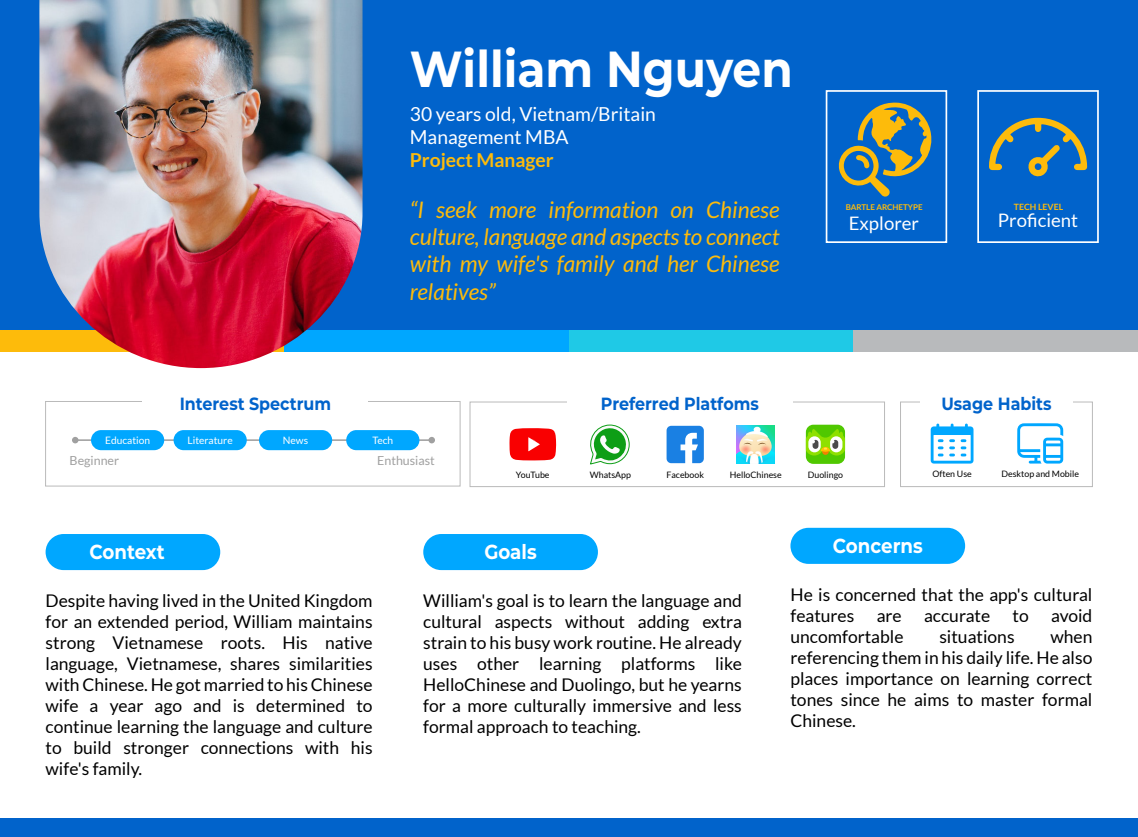
<style>
.page{position:relative;width:1138px;height:837px;background:#fff}
.page>*{position:absolute;margin:0;border:0;box-sizing:border-box;transform-origin:0 0}
.t1{font:700 50.57px "Montserrat";color:#fff;scale:.9 1}
.t2{font:italic 22.75px/27.3px "Lato";color:#fdbb0b;text-align:justify}
.t3{font:700 20.3px "Montserrat";color:#fff;scale:.9 1}
.t4{font:19.25px/23.1px "Lato";color:#fff}
.t5{font:700 19.25px "Lato";color:#fdbb0b}
.t6{font:18.55px "Lato";color:#fff}
.t7{font:700 17.68px "Montserrat";color:#0163cb;scale:.9 1}
.t8{font:17.5px/21px "Lato";color:#000;text-align:justify}
.t9{font:12.51px "Lato";color:#a0a0a0}
.t10{font:10.24px "Lato";color:#fff}
.t11{font:8.84px "Lato";color:#000}
.t12{font:700 8.66px "Lato";color:#fdbb0b}
.t13{font:700 7.96px "Lato";color:#fdbb0b}
</style>
<div class="page">
<div style="left:0;top:329px;width:284px;height:22px;background:#fdbb0b"></div>
<div style="left:284px;top:329px;width:285px;height:22px;background:#00a7ff"></div>
<div style="left:569px;top:329px;width:284px;height:22px;background:#1fc9e6"></div>
<div style="left:853px;top:329px;width:285px;height:22px;background:#b8babc"></div>
<div style="left:0;top:0;width:1138px;height:329px;background:#0163cb"></div>
<div style="left:977px;top:90px;width:121px;height:153px;border:2px solid #fff"></div>
<svg style="left:989px;top:118px;width:98px;height:59px"></svg>
<div style="left:825px;top:90px;width:122px;height:153px;border:2px solid #fff"></div>
<svg style="left:838px;top:102px;width:94px;height:95px"></svg>
<img style="left:39px;top:0;width:323px;height:368px">
<hr style="left:75px;top:439px;width:357px;height:2px;background:#a0a0a0">
<div style="left:174px;top:430px;width:73px;height:20px;background:#00a7ff;border-radius:10px"></div>
<div style="left:259px;top:430px;width:73px;height:20px;background:#00a7ff;border-radius:10px"></div>
<div style="left:346px;top:430px;width:73px;height:20px;background:#00a7ff;border-radius:10px"></div>
<div style="left:91px;top:430px;width:73px;height:20px;background:#00a7ff;border-radius:10px"></div>
<div style="left:72px;top:436px;width:6px;height:7px;background:#a0a0a0;border-radius:50%"></div>
<div style="left:428px;top:436px;width:7px;height:7px;background:#a0a0a0;border-radius:50%"></div>
<div style="left:45px;top:401px;width:415px;height:85px;border:1px solid #bababa"></div>
<div style="left:142px;top:393px;width:226px;height:23px;background:#fff"></div>
<div style="left:469px;top:401px;width:415px;height:85px;border:1px solid #bababa"></div>
<div style="left:567px;top:393px;width:225px;height:23px;background:#fff"></div>
<svg style="left:509px;top:428px;width:47px;height:32px;background:#f91e1f"></svg>
<div style="left:900px;top:401px;width:192px;height:85px;border:1px solid #bababa"></div>
<div style="left:920px;top:393px;width:152px;height:23px;background:#fff"></div>
<svg style="left:930px;top:423px;width:43px;height:40px"></svg>
<div style="left:0;top:818px;width:1138px;height:18px;background:#0163cb"></div>
<div style="left:46px;top:534px;width:174px;height:36px;background:#00a7ff;border-radius:18px"></div>
<div style="left:423px;top:534px;width:175px;height:36px;background:#00a7ff;border-radius:18px"></div>
<div style="left:790px;top:527px;width:175px;height:36px;background:#00a7ff;border-radius:18px"></div>
<svg style="left:666px;top:425px;width:38px;height:38px"></svg>
<img style="left:736px;top:425px;width:38px;height:38px">
<svg style="left:590px;top:424px;width:40px;height:40px"></svg>
<div style="left:806px;top:424px;width:39px;height:39px;background:#50c800;border-radius:7px"></div>
<svg style="left:806px;top:428px;width:39px;height:27px"></svg>
<svg style="left:1017px;top:423px;width:46px;height:40px"></svg>
<h1 class="t1" style="left:410px;top:32px;width:427px">William Nguyen</h1>
<p class="t4" style="left:410px;top:102px;width:247px">30 years old, Vietnam/Britain<br>Management MBA</p>
<p class="t5" style="left:410px;top:149px;width:145px">Project Manager</p>
<h2 class="t2" style="left:410px;top:196px;width:371px">“I seek more information on Chinese culture, language and aspects to connect with my wife's family and her Chinese relatives”</h2>
<p class="t13" style="left:845px;top:202px;width:78px">BARTLE ARCHETYPE</p>
<p class="t6" style="left:848px;top:212px;width:72px">Explorer</p>
<p class="t12" style="left:1014px;top:202px;width:51px">TECH LEVEL</p>
<p class="t6" style="left:998px;top:210px;width:82px">Proficient</p>
<p class="t7" style="left:180px;top:390px;width:170px">Interest Spectrum</p>
<p class="t10" style="left:105px;top:434px;width:47px">Education</p>
<p class="t10" style="left:188px;top:434px;width:47px">Literature</p>
<p class="t10" style="left:283px;top:434px;width:27px">News</p>
<p class="t10" style="left:372px;top:434px;width:22px">Tech</p>
<p class="t7" style="left:601px;top:391px;width:177px">Preferred Platfoms</p>
<p class="t7" style="left:941px;top:391px;width:124px">Usage Habits</p>
<p class="t9" style="left:70px;top:453px;width:51px">Beginner</p>
<p class="t9" style="left:377px;top:453px;width:59px">Enthusiast</p>
<p class="t11" style="left:516px;top:469px;width:35px">YouTube</p>
<p class="t11" style="left:590px;top:469px;width:43px">WhatsApp</p>
<p class="t11" style="left:666px;top:469px;width:39px">Facebook</p>
<p class="t11" style="left:730px;top:469px;width:53px">HelloChinese</p>
<p class="t11" style="left:807px;top:469px;width:37px">Duolingo</p>
<p class="t11" style="left:932px;top:468px;width:41px">Often Use</p>
<p class="t11" style="left:1001px;top:468px;width:79px">Desktop and Mobile</p>
<p class="t3" style="left:89px;top:536px;width:85px">Context</p>
<p class="t8" style="left:46px;top:590px;width:328px">Despite having lived in the United Kingdom for an extended period, William maintains strong Vietnamese roots. His native language, Vietnamese, shares similarities with Chinese. He got married to his Chinese wife a year ago and is determined to continue learning the language and culture to build stronger connections with his wife's family.</p>
<p class="t3" style="left:484px;top:536px;width:60px">Goals</p>
<p class="t8" style="left:423px;top:590px;width:320px">William's goal is to learn the language and cultural aspects without adding extra strain to his busy work routine. He already uses other learning platforms like HelloChinese and Duolingo, but he yearns for a more culturally immersive and less formal approach to teaching.</p>
<p class="t3" style="left:832px;top:530px;width:101px">Concerns</p>
<p class="t8" style="left:790px;top:583px;width:303px">He is concerned that the app's cultural features</p>
<p class="t8" style="left:876px;top:604px;width:27px">are</p>
<p class="t8" style="left:924px;top:604px;width:68px">accurate</p>
<p class="t8" style="left:1012px;top:604px;width:18px">to</p>
<p class="t8" style="left:1051px;top:604px;width:43px">avoid</p>
<p class="t8" style="left:790px;top:625px;width:115px">uncomfortable</p>
<p class="t8" style="left:939px;top:625px;width:77px">situations</p>
<p class="t8" style="left:790px;top:625px;width:303px;text-indent:260px">when referencing them in his daily life. He also places importance on learning correct tones since he aims to master formal Chinese.</p>
</div>
